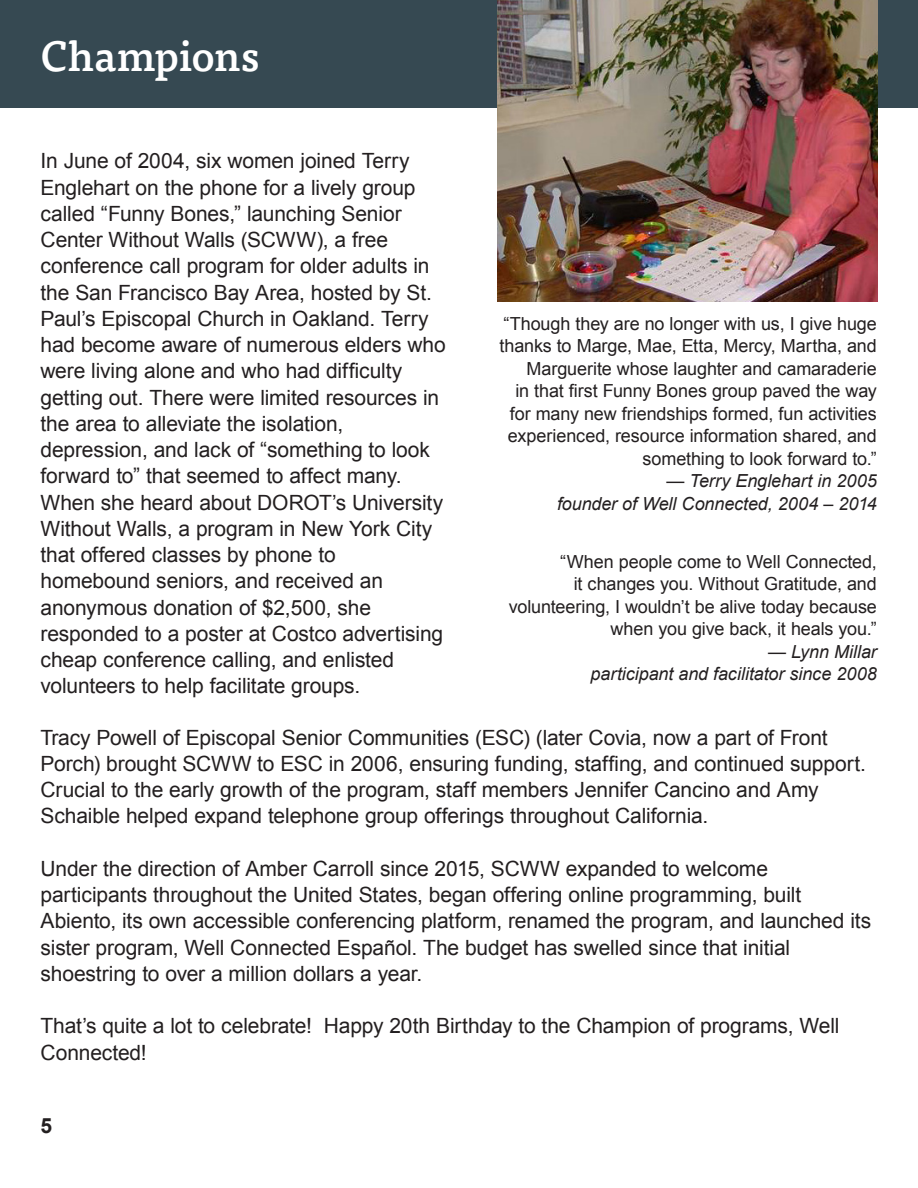
<style>
.page{position:relative;width:918px;height:1188px;background:#fff}
.page>*{position:absolute;margin:0;border:0;box-sizing:border-box;transform-origin:0 0}
.t1{font:500 42px "Tisa OT";letter-spacing:-.01em;color:#fff}
.t2{font:21px/26.2px "Arial";letter-spacing:-.005em;color:#231f20}
.t3{font:700 21px "Arial";color:#231f20}
.t4{font:18px/22.5px "Arial";letter-spacing:-.005em;color:#231f20;text-align:right}
.t5{font:italic 18px "Arial";letter-spacing:-.005em;color:#231f20}
</style>
<div class="page">
<div style="left:0;top:0;width:918px;height:108px;background:#364952"></div>
<img style="left:497px;top:0;width:381px;height:302px">
<p class="t1" style="left:40px;top:31px;width:221px">Champions</p>
<p class="t2" style="left:40px;top:148px;width:407px">In June of 2004, six women joined Terry Englehart on the phone for a lively group called “Funny Bones,” launching Senior Center Without Walls (SCWW), a free conference call program for older adults in the San Francisco Bay Area, hosted by St.<br>Paul’s Episcopal Church in Oakland. Terry had become aware of numerous elders who were living alone and who had difficulty getting out. There were limited resources in the area to alleviate the isolation, depression, and lack of “something to look forward to” that seemed to affect many.<br>When she heard about DOROT’s University Without Walls, a program in New York City that offered classes by phone to homebound seniors, and received an anonymous donation of $2,500, she responded to a poster at Costco advertising cheap conference calling, and enlisted volunteers to help facilitate groups.</p>
<p class="t4" style="left:500px;top:312px;width:379px">“Though they are no longer with us, I give huge thanks to Marge, Mae, Etta, Mercy, Martha, and Marguerite whose laughter and camaraderie<br>in that first Funny Bones group paved the way for many new friendships formed, fun activities experienced, resource information shared, and something to look forward to.”</p>
<p class="t5" style="left:667px;top:469px;width:212px">— Terry Englehart in 2005</p>
<p class="t5" style="left:557px;top:492px;width:321px">founder of Well Connected, 2004 – 2014</p>
<p class="t4" style="left:509px;top:550px;width:370px">“When people come to Well Connected,<br>it changes you. Without Gratitude, and volunteering, I wouldn’t be alive today because when you give back, it heals you.”</p>
<p class="t5" style="left:768px;top:640px;width:110px">— Lynn Millar</p>
<p class="t5" style="left:591px;top:662px;width:288px">participant and facilitator since 2008</p>
<p class="t2" style="left:40px;top:724px;width:827px">Tracy Powell of Episcopal Senior Communities (ESC) (later Covia, now a part of Front Porch) brought SCWW to ESC in 2006, ensuring funding, staffing, and continued support.<br>Crucial to the early growth of the program, staff members Jennifer Cancino and Amy Schaible helped expand telephone group offerings throughout California.</p>
<p class="t2" style="left:40px;top:855px;width:832px">Under the direction of Amber Carroll since 2015, SCWW expanded to welcome participants throughout the United States, began offering online programming, built Abiento, its own accessible conferencing platform, renamed the program, and launched its sister program, Well Connected Español. The budget has swelled since that initial shoestring to over a million dollars a year.</p>
<p class="t2" style="left:40px;top:1013px;width:800px">That’s quite a lot to celebrate! Happy 20th Birthday to the Champion of programs, Well<br>Connected!</p>
<p class="t3" style="left:40px;top:1112px;width:13px">5</p>
</div>
